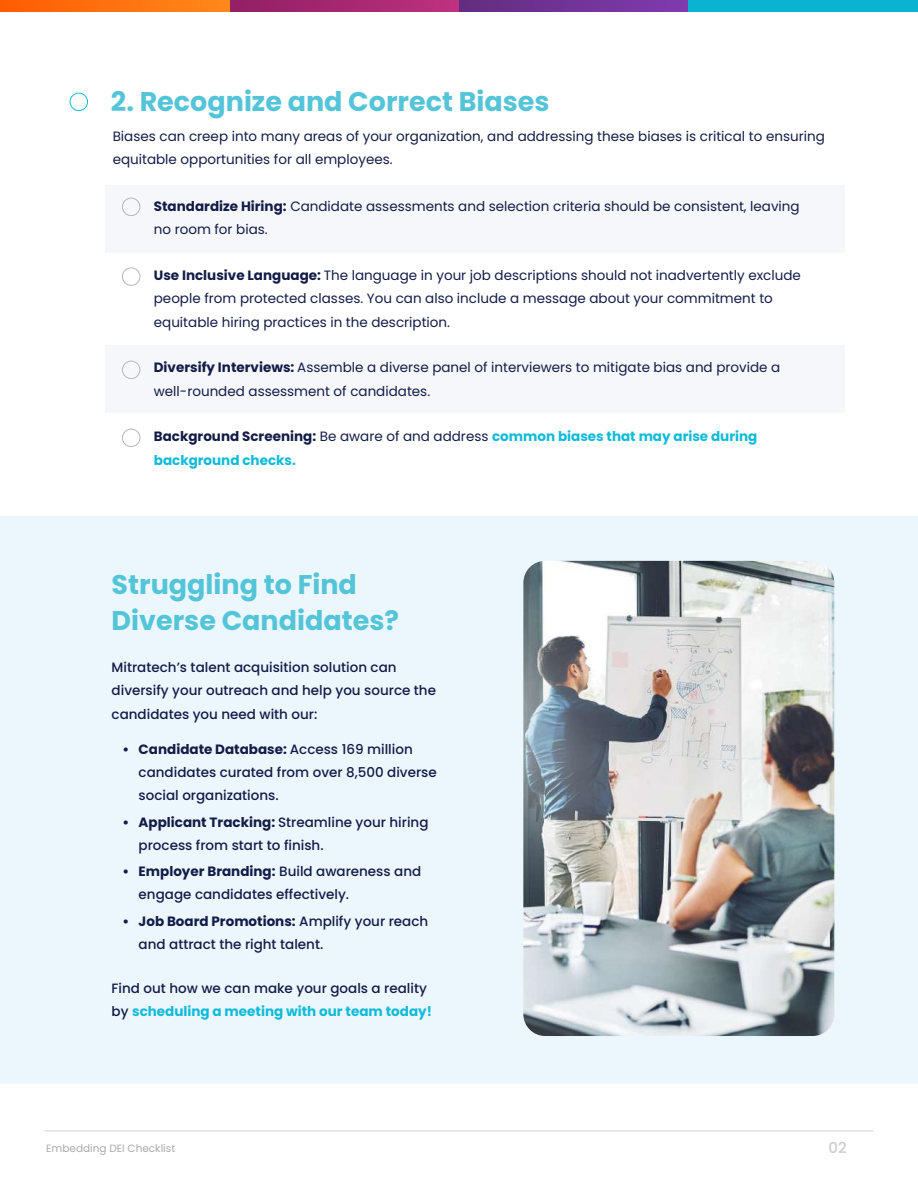
<style>
.page{position:relative;width:918px;height:1188px;background:#fff}
.page>*{position:absolute;margin:0;border:0;box-sizing:border-box;transform-origin:0 0}
.t1{font:700 27px/36px "Poppins";color:#54c4d9}
.t2{font:500 15px "Poppins";color:#ccc}
.t3{font:13.5px/23.2px "Poppins";color:#131c47}
.t4{font:500 13.5px/23.2px "Poppins";color:#131c47}
.t5{font:700 13.5px/23.2px "Poppins";color:#0ebbd8}
.t6{font:10.5px "Poppins";color:#aaa}
.s1{font-weight:700}
.s2{color:#131c47}
.s3{font-weight:400;color:#131c47}
.s4{font-weight:700;color:#0ebbd8}
</style>
<div class="page">
<div style="left:0;top:516px;width:918px;height:568px;background:#ecf7fd"></div>
<hr style="left:45px;top:1130px;width:828px;height:2px;background:#e2e2e2">
<img style="left:523px;top:561px;width:311px;height:475px">
<svg style="left:230px;top:0;width:229px;height:11px;background:#a72772"></svg>
<svg style="left:0;top:0;width:230px;height:11px;background:#ff720f"></svg>
<svg style="left:459px;top:0;width:229px;height:11px;background:#713397"></svg>
<div style="left:688px;top:0;width:230px;height:11px;background:#0ab3d0"></div>
<div style="left:105px;top:185px;width:740px;height:68px;background:#f5f7fa"></div>
<div style="left:105px;top:345px;width:740px;height:68px;background:#f5f7fa"></div>
<div style="left:122px;top:198px;width:18px;height:18px;border:1px solid #b7b7b8;border-radius:50%"></div>
<div style="left:122px;top:267px;width:18px;height:19px;border:1px solid #b7b7b8;border-radius:50%"></div>
<div style="left:122px;top:361px;width:18px;height:18px;border:1px solid #b7b7b8;border-radius:50%"></div>
<div style="left:122px;top:429px;width:18px;height:18px;border:1px solid #b7b7b8;border-radius:50%"></div>
<div style="left:70px;top:93px;width:18px;height:18px;border:1px solid #0dc0dc;border-radius:50%"></div>
<h1 class="t1" style="left:111px;top:84px;width:440px">2. Recognize and Correct Biases</h1>
<p class="t3" style="left:113px;top:124px;width:714px">Biases can creep into many areas of your organization, and addressing these biases is critical to ensuring equitable opportunities for all employees.</p>
<p class="t3" style="left:154px;top:195px;width:647px"><span class="s1">Standardize Hiring:</span> Candidate assessments and selection criteria should be consistent, leaving no room for bias.</p>
<p class="t3" style="left:154px;top:264px;width:649px"><span class="s1">Use Inclusive Language:</span> The language in your job descriptions should not inadvertently exclude people from protected classes. You can also include a message about your commitment to equitable hiring practices in the description.</p>
<p class="t3" style="left:154px;top:356px;width:628px"><span class="s1">Diversify Interviews:</span> Assemble a diverse panel of interviewers to mitigate bias and provide a well-rounded assessment of candidates.</p>
<p class="t5" style="left:154px;top:425px;width:605px"><span class="s2">Background Screening:</span> <span class="s3">Be aware of and address</span> common biases that may arise during background checks.</p>
<h1 class="t1" style="left:112px;top:567px;width:289px">Struggling to Find<br>Diverse Candidates?</h1>
<p class="t4" style="left:112px;top:656px;width:326px">Mitratech’s talent acquisition solution can diversify your outreach and help you source the candidates you need with our:</p>
<p class="t4" style="left:139px;top:738px;width:300px;text-indent:-16px"><span class="s1">• Candidate Database:</span> Access 169 million candidates curated from over 8,500 diverse social organizations.</p>
<p class="t4" style="left:139px;top:810px;width:291px;text-indent:-16px"><span class="s1">• Applicant Tracking:</span> Streamline your hiring process from start to finish.</p>
<p class="t4" style="left:139px;top:860px;width:284px;text-indent:-16px"><span class="s1">• Employer Branding:</span> Build awareness and engage candidates effectively.</p>
<p class="t4" style="left:139px;top:909px;width:291px;text-indent:-16px"><span class="s1">• Job Board Promotions:</span> Amplify your reach and attract the right talent.</p>
<p class="t4" style="left:112px;top:977px;width:322px">Find out how we can make your goals a reality by <span class="s4">scheduling a meeting with our team today!</span></p>
<p class="t6" style="left:46px;top:1142px;width:130px">Embedding DEI Checklist</p>
<p class="t2" style="left:828px;top:1139px;width:20px">02</p>
</div>
